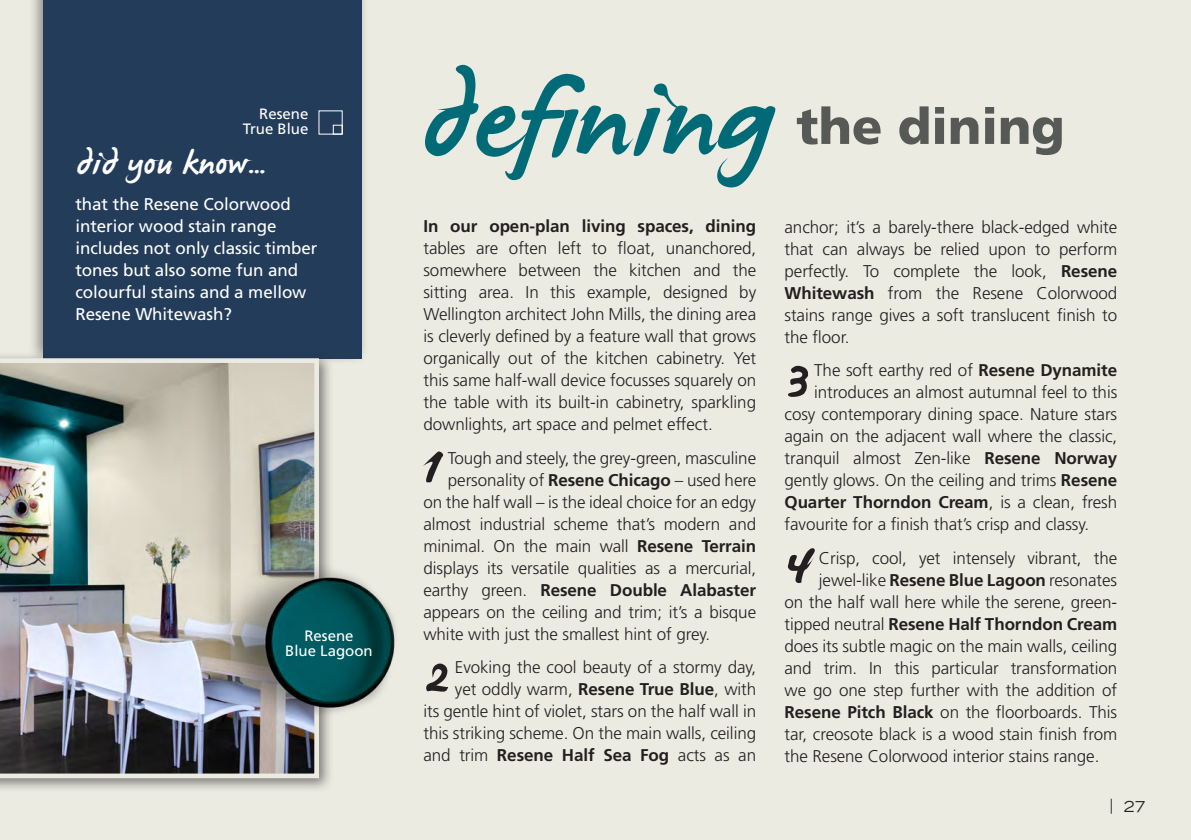
<style>
.page{position:relative;width:1191px;height:840px;background:#fff}
.page>*{position:absolute;margin:0;border:0;box-sizing:border-box;transform-origin:0 0}
.Heading{font:114px "James Paul";color:#006b77}
.number_body{font:59.8px "James Paul";color:#231f20}
.Heading-2{font:900 50px "Frutiger";color:#565955}
.sidebar_head{font:34px "James Paul";letter-spacing:.005em;color:#fff}
.number_body-2{font:300 17px/22px "Frutiger";letter-spacing:-.005em;color:#231f20;text-align:right}
.A_body{font:300 17px/22px "Frutiger";letter-spacing:-.005em;color:#231f20;text-align:justify}
.sidebar_body{font:17px/22px "Frutiger";letter-spacing:-.005em;color:#fff}
.number_body-3{font:700 17px "Frutiger";letter-spacing:-.005em;color:#231f20}
.Swatch_text__center{font:15px/15px "Frutiger";color:#fff;text-align:center}
.Swatch_text__right{font:15px/15px "Frutiger";color:#fff;text-align:right}
.t1{font:expanded 15px "Trade Gothic LH";color:#231f20}
.s1{font-weight:700}
.s2{font-weight:300}
</style>
<div class="page">
<div style="left:0;top:0;width:1191px;height:839px;background:#ebebe2"></div>
<div style="left:28px;top:0;width:341px;height:365px;background:#231f20;opacity:.45"></div>
<div style="left:43px;top:0;width:319px;height:358px;background:#233c59"></div>
<div style="left:333px;top:125px;width:9px;height:9px;border:1px solid #fff"></div>
<div style="left:0;top:351px;width:334px;height:441px;background:#231f20;opacity:.55"></div>
<img style="left:0;top:358px;width:319px;height:419px">
<img style="left:214px;top:548px;width:182px;height:173px">
<p class="Swatch_text__right" style="left:243px;top:106px;width:67px">Resene<br>True Blue</p>
<p class="sidebar_head" style="left:75px;top:145px;width:191px">did you know…</p>
<p class="sidebar_body" style="left:75px;top:192px;width:244px">that the Resene Colorwood interior wood stain range includes not only classic timber tones but also some fun and colourful stains and a mellow<br>Resene Whitewash?</p>
<p class="Swatch_text__center" style="left:285px;top:628px;width:89px">Resene<br>Blue Lagoon</p>
<p class="Heading" style="left:418px;top:61px;width:354px">defining</p>
<p class="Heading-2" style="left:796px;top:96px;width:270px">the dining</p>
<p class="A_body" style="left:423px;top:215px;width:334px"><span class="s1">In our open-plan living spaces, dining </span>tables are often left to float, unanchored, somewhere between the kitchen and the sitting area. In this example, designed by Wellington architect John Mills, the dining area is cleverly defined by a feature wall that grows organically out of the kitchen cabinetry. Yet this same half-wall device focusses squarely on the table with its built-in cabinetry, sparkling downlights, art space and pelmet effect.</p>
<p class="number_body" style="left:423px;top:433px;width:19px">1</p>
<p class="number_body-2" style="left:448px;top:446px;width:310px">Tough and steely, the grey-green, masculine</p>
<p class="number_body-2" style="left:448px;top:468px;width:310px">personality of <span class="s1">Resene Chicago</span> – used here</p>
<p class="number_body-2" style="left:423px;top:490px;width:334px">on the half wall – is the ideal choice for an edgy</p>
<p class="number_body-2" style="left:423px;top:512px;width:334px">almost industrial scheme that’s modern and</p>
<p class="number_body-2" style="left:423px;top:534px;width:334px">minimal. On the main wall <span class="s1">Resene Terrain</span></p>
<p class="number_body-2" style="left:423px;top:556px;width:334px">displays its versatile qualities as a mercurial,</p>
<p class="number_body-3" style="left:423px;top:579px;width:334px"><span class="s2">earthy green.</span> Resene Double Alabaster</p>
<p class="number_body-2" style="left:423px;top:600px;width:334px">appears on the ceiling and trim; it’s a bisque</p>
<p class="number_body-2" style="left:423px;top:622px;width:288px">white with just the smallest hint of grey.</p>
<p class="number_body" style="left:423px;top:642px;width:26px">2</p>
<p class="number_body-2" style="left:423px;top:656px;width:334px">Evoking the cool beauty of a stormy day,<br>yet oddly warm, <span class="s1">Resene True Blue</span>, with<br>its gentle hint of violet, stars on the half wall in this striking scheme. On the main walls, ceiling and trim <span class="s1">Resene Half Sea Fog</span> acts as an</p>
<p class="number_body-2" style="left:784px;top:216px;width:334px;text-align:justify">anchor; it’s a barely-there black-edged white that can always be relied upon to perform perfectly. To complete the look, <span class="s1">Resene Whitewash</span> from the Resene Colorwood stains range gives a soft translucent finish to the floor.</p>
<p class="number_body" style="left:784px;top:345px;width:25px">3</p>
<p class="number_body-2" style="left:814px;top:359px;width:304px">The soft earthy red of <span class="s1">Resene Dynamite</span></p>
<p class="number_body-2" style="left:814px;top:381px;width:304px">introduces an almost autumnal feel to this</p>
<p class="number_body-2" style="left:784px;top:403px;width:334px">cosy contemporary dining space. Nature stars</p>
<p class="number_body-2" style="left:784px;top:425px;width:334px">again on the adjacent wall where the classic,</p>
<p class="number_body-2" style="left:784px;top:447px;width:334px">tranquil almost Zen-like <span class="s1">Resene Norway</span></p>
<p class="number_body-2" style="left:784px;top:469px;width:334px">gently glows. On the ceiling and trims <span class="s1">Resene</span></p>
<p class="number_body-3" style="left:784px;top:492px;width:334px">Quarter Thorndon Cream<span class="s2">, is a clean, fresh</span></p>
<p class="number_body-2" style="left:784px;top:513px;width:306px">favourite for a finish that’s crisp and classy.</p>
<p class="number_body" style="left:784px;top:533px;width:28px">4</p>
<p class="number_body-2" style="left:819px;top:546px;width:300px">Crisp, cool, yet intensely vibrant, the</p>
<p class="number_body-2" style="left:819px;top:568px;width:300px">jewel-like <span class="s1">Resene Blue Lagoon</span> resonates</p>
<p class="number_body-2" style="left:784px;top:590px;width:334px">on the half wall here while the serene, green-</p>
<p class="number_body-3" style="left:784px;top:613px;width:334px"><span class="s2">tipped neutral</span> Resene Half Thorndon Cream</p>
<p class="number_body-2" style="left:784px;top:634px;width:334px">does its subtle magic on the main walls, ceiling</p>
<p class="number_body-2" style="left:784px;top:656px;width:334px">and trim. In this particular transformation</p>
<p class="number_body-2" style="left:784px;top:678px;width:334px">we go one step further with the addition of</p>
<p class="number_body-2" style="left:784px;top:700px;width:334px"><span class="s1">Resene Pitch Black</span> on the floorboards. This</p>
<p class="number_body-2" style="left:784px;top:722px;width:334px">tar, creosote black is a wood stain finish from</p>
<p class="number_body-2" style="left:784px;top:744px;width:316px">the Resene Colorwood interior stains range.</p>
<p class="t1" style="left:1109px;top:796px;width:37px">| 27</p>
</div>
